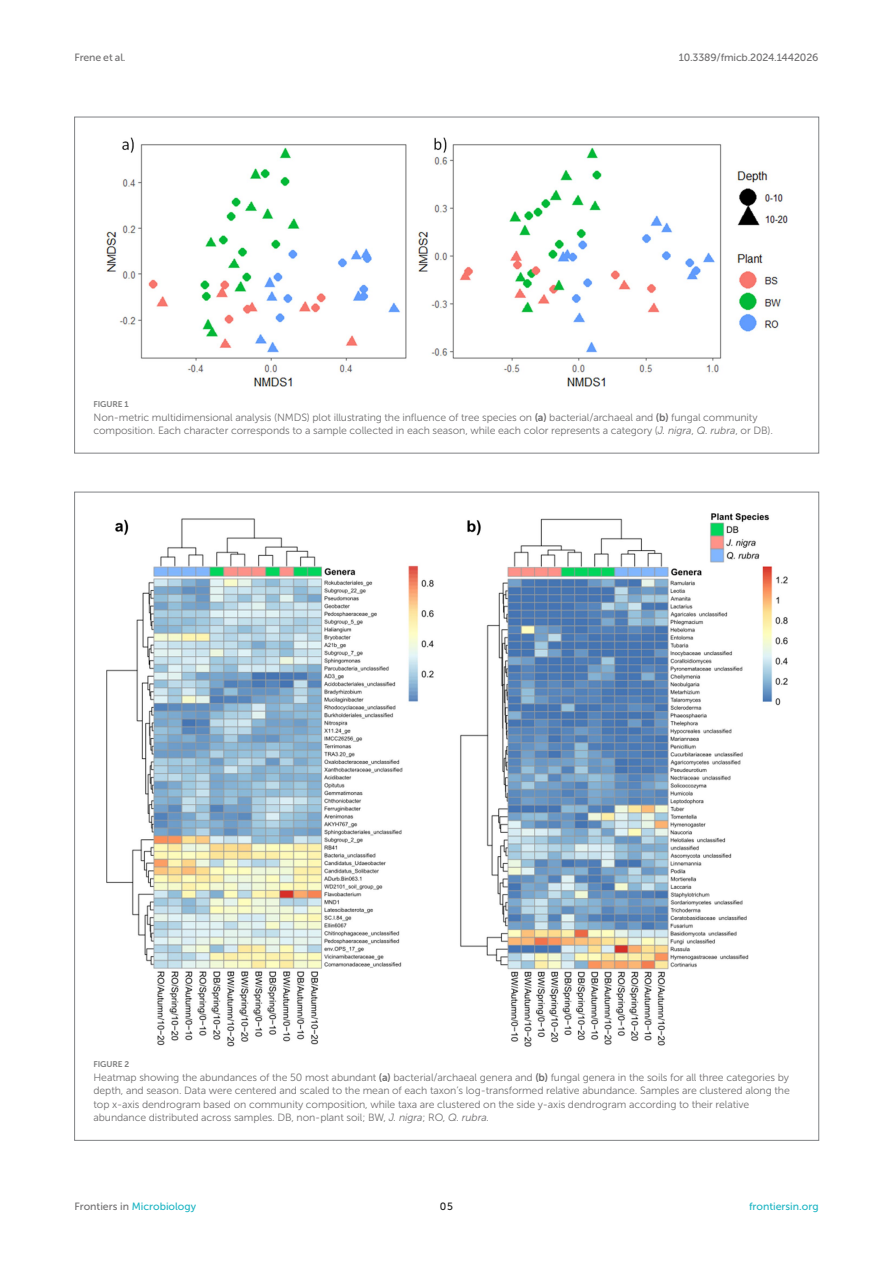
<style>
.page{position:relative;width:893px;height:1263px;background:#fff}
.page>*{position:absolute;margin:0;border:0;box-sizing:border-box;transform-origin:0 0}
.FIG_LEG{font:10.5px/13.5px "Museo Sans 300";letter-spacing:-.01em;color:#706f70}
.t1{font:10.5px "Museo Sans 500";color:#1db5c3}
.t2{font:10.5px "Museo Sans 500";letter-spacing:-.015em;color:#706f70}
.t3{font:10.5px "Museo Sans 500";color:#1b1c1b}
.FIG_HD{font:8.25px "Museo Sans 700";letter-spacing:-.01em;color:#7e7f7f}
.s1{font-family:"Museo Sans 700"}
.s2{font-style:italic}
.s3{color:#706f70}
</style>
<div class="page">
<img style="left:106px;top:137px;width:682px;height:250px">
<img style="left:106px;top:513px;width:682px;height:534px">
<p class="t2" style="left:74px;top:51px;width:53px">Frene et al.</p>
<p class="t2" style="left:679px;top:51px;width:141px">10.3389/fmicb.2024.1442026</p>
<p class="FIG_HD" style="left:94px;top:400px;width:37px">FIGURE 1</p>
<p class="FIG_LEG" style="left:94px;top:410px;width:681px">Non-metric multidimensional analysis (NMDS) plot illustrating the influence of tree species on <span class="s1">(a)</span> bacterial/archaeal and <span class="s1">(b)</span> fungal community composition. Each character corresponds to a sample collected in each season, while each color represents a category (<span class="s2">J. nigra</span>, <span class="s2">Q. rubra</span>, or DB).</p>
<p class="FIG_HD" style="left:94px;top:1060px;width:37px">FIGURE 2</p>
<p class="FIG_LEG" style="left:94px;top:1070px;width:698px">Heatmap showing the abundances of the 50 most abundant <span class="s1">(a)</span> bacterial/archaeal genera and <span class="s1">(b)</span> fungal genera in the soils for all three categories by depth, and season. Data were centered and scaled to the mean of each taxon’s log-transformed relative abundance. Samples are clustered along the top x-axis dendrogram based on community composition, while taxa are clustered on the side y-axis dendrogram according to their relative abundance distributed across samples. DB, non-plant soil; BW, <span class="s2">J. nigra</span>; RO, <span class="s2">Q. rubra.</span></p>
<p class="t1" style="left:74px;top:1200px;width:123px"><span class="s3">Frontiers in</span> Microbiology</p>
<p class="t3" style="left:440px;top:1200px;width:14px">05</p>
<p class="t1" style="left:749px;top:1200px;width:71px">frontiersin.org</p>
</div>
